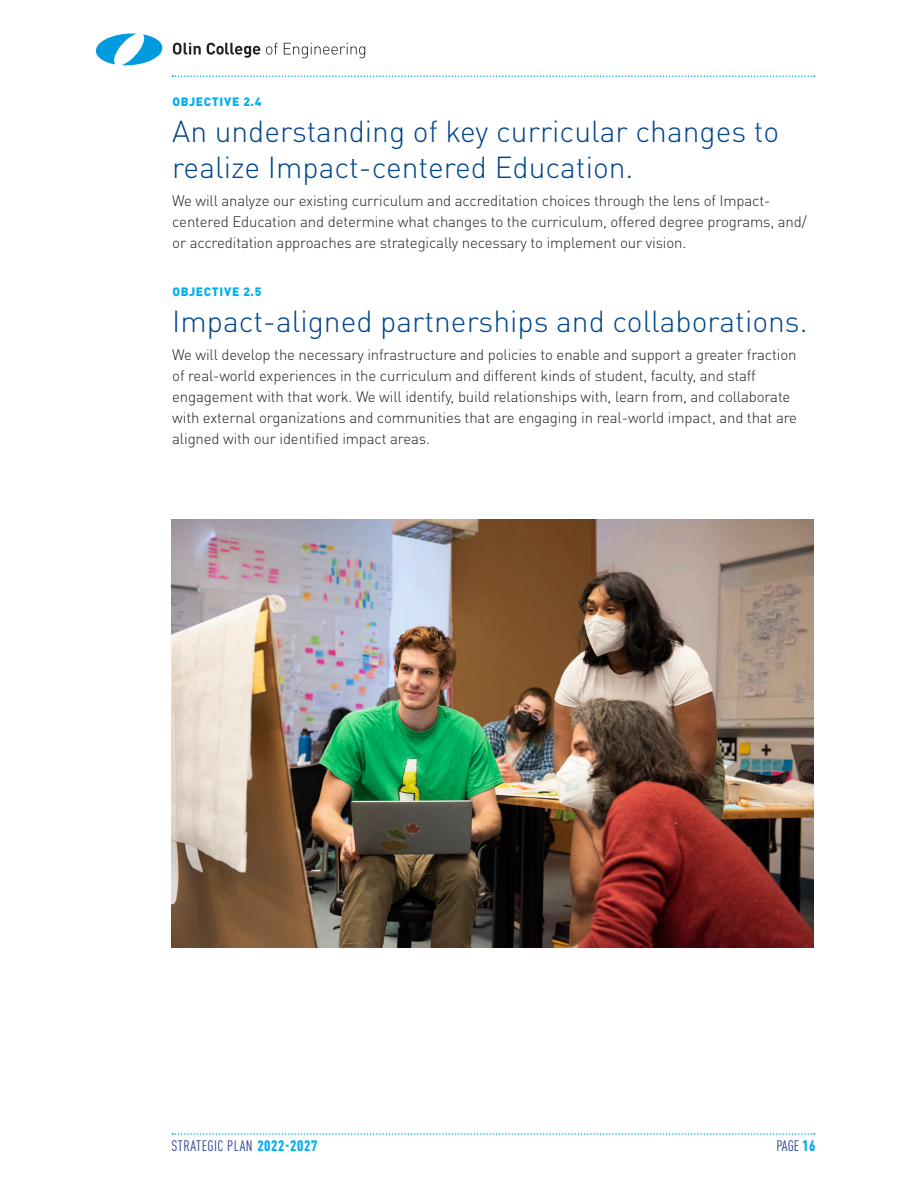
<style>
.page{position:relative;width:918px;height:1188px;background:#fff}
.page>*{position:absolute;margin:0;border:0;box-sizing:border-box;transform-origin:0 0}
.t1{font:300 30px/36px "DINOT";color:#01448c}
.Body_1st{font:300 15px/21px "DINOT";letter-spacing:-.01em;color:#231f20}
.t2{font:condensed 15px "DINOT";letter-spacing:.03em;color:#253f8e}
.Body_1st-2{font:900 12px "DINOT";letter-spacing:.06em;color:#00aeef}
.s1{font-weight:900;color:#00aeef}
</style>
<div class="page">
<svg style="left:173px;top:43px;width:192px;height:15px"></svg>
<svg style="left:95px;top:33px;width:68px;height:33px"></svg>
<svg style="left:172px;top:1133px;width:643px;height:2px"></svg>
<svg style="left:172px;top:75px;width:643px;height:2px"></svg>
<img style="left:172px;top:519px;width:641px;height:429px">
<p class="Body_1st-2" style="left:172px;top:94px;width:91px">OBJECTIVE 2.4</p>
<p class="t1" style="left:172px;top:113px;width:608px">An understanding of key curricular changes to realize Impact-centered Education.</p>
<p class="Body_1st" style="left:172px;top:190px;width:636px">We will analyze our existing curriculum and accreditation choices through the lens of Impact&shy;centered Education and determine what changes to the curriculum, offered degree programs, and/ or accreditation approaches are strategically necessary to implement our vision.</p>
<p class="Body_1st-2" style="left:172px;top:284px;width:91px">OBJECTIVE 2.5</p>
<p class="t1" style="left:172px;top:303px;width:637px">Impact-aligned partnerships and collaborations.</p>
<p class="Body_1st" style="left:172px;top:344px;width:626px">We will develop the necessary infrastructure and policies to enable and support a greater fraction of real-world experiences in the curriculum and different kinds of student, faculty, and staff engagement with that work. We will identify, build relationships with, learn from, and collaborate with external organizations and communities that are engaging in real-world impact, and that are aligned with our identified impact areas.</p>
<p class="t2" style="left:172px;top:1137px;width:147px">STRATEGIC PLAN <span class="s1">2022-2027</span></p>
<p class="t2" style="left:776px;top:1137px;width:41px">PAGE <span class="s1">16</span></p>
</div>
